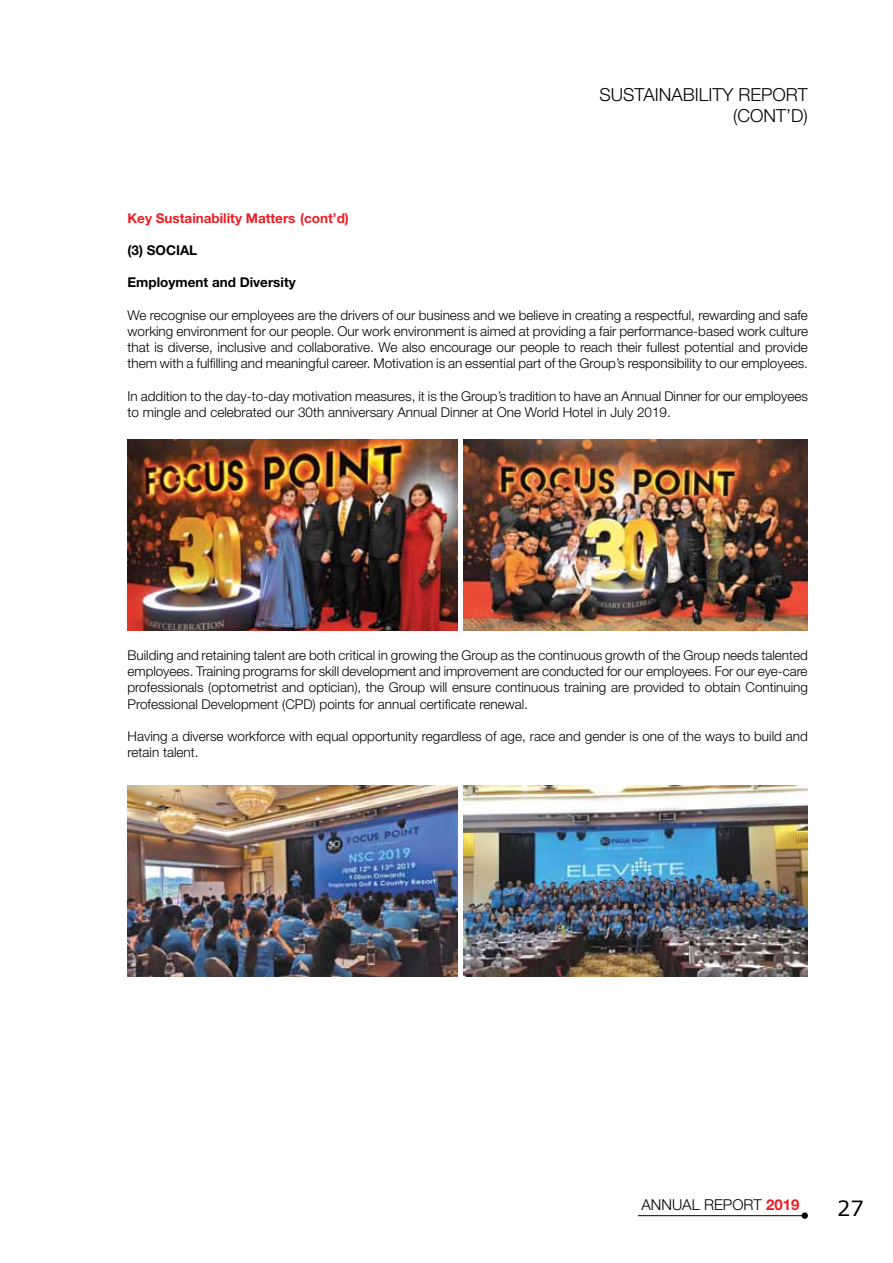
<style>
.page{position:relative;width:893px;height:1263px;background:#fff}
.page>*{position:absolute;margin:0;border:0;box-sizing:border-box;transform-origin:0 0}
.t1{font:21px "Verdana";color:#000}
.t2{font:300 18px/21px "Helvetica Neue LT Std";color:#000}
.t3{font:300 15px "Helvetica Neue LT Std";color:#000}
.t4{font:300 13.5px/16.2px "Helvetica Neue LT Std";color:#000;text-align:justify}
.t5{font:700 13.5px "Helvetica Neue LT Std";color:#ed1d24}
.t6{font:700 13.5px "Helvetica Neue LT Std";color:#000}
.s1{font-weight:700;color:#ed1d24}
</style>
<div class="page">
<hr style="left:638px;top:1215px;width:166px;height:1px;background:#000">
<div style="left:801px;top:1212px;width:7px;height:7px;background:#000;border-radius:50%"></div>
<img style="left:128px;top:785px;width:329px;height:192px">
<img style="left:463px;top:785px;width:345px;height:192px">
<img style="left:128px;top:439px;width:329px;height:192px">
<img style="left:463px;top:439px;width:345px;height:192px">
<h2 class="t2" style="left:600px;top:83px;width:22px">Sustainability</h2>
<h2 class="t2" style="left:733px;top:83px;width:30px">Report (Cont</h2>
<h2 class="t2" style="left:786px;top:104px;width:23px">’d)</h2>
<p class="t5" style="left:128px;top:209px;width:223px">Key Sustainability Matters (cont’d)</p>
<p class="t6" style="left:128px;top:242px;width:71px">(3) SOCIAL</p>
<p class="t6" style="left:128px;top:274px;width:170px">Employment and Diversity</p>
<p class="t4" style="left:128px;top:307px;width:682px">We recognise our employees are the drivers of our business and we believe in creating a respectful, rewarding and safe working environment for our people. Our work environment is aimed at providing a fair performance-based work culture that is diverse, inclusive and collaborative. We also encourage our people to reach their fullest potential and provide them with a fulfilling and meaningful career. Motivation is an essential part of the Group’s responsibility to our employees.</p>
<p class="t4" style="left:128px;top:388px;width:682px">In addition to the day-to-day motivation measures, it is the Group’s tradition to have an Annual Dinner for our employees to mingle and celebrated our 30th anniversary Annual Dinner at One World Hotel in July 2019.</p>
<p class="t4" style="left:128px;top:647px;width:682px">Building and retaining talent are both critical in growing the Group as the continuous growth of the Group needs talented employees. Training programs for skill development and improvement are conducted for our employees. For our eye-care professionals (optometrist and optician), the Group will ensure continuous training are provided to obtain Continuing Professional Development (CPD) points for annual certificate renewal.</p>
<p class="t4" style="left:128px;top:728px;width:682px">Having a diverse workforce with equal opportunity regardless of age, race and gender is one of the ways to build and retain talent.</p>
<p class="t3" style="left:641px;top:1195px;width:159px">ANNUAL REPORT <span class="s1">2019</span></p>
<h1 class="t1" style="left:837px;top:1194px;width:28px">27</h1>
</div>
